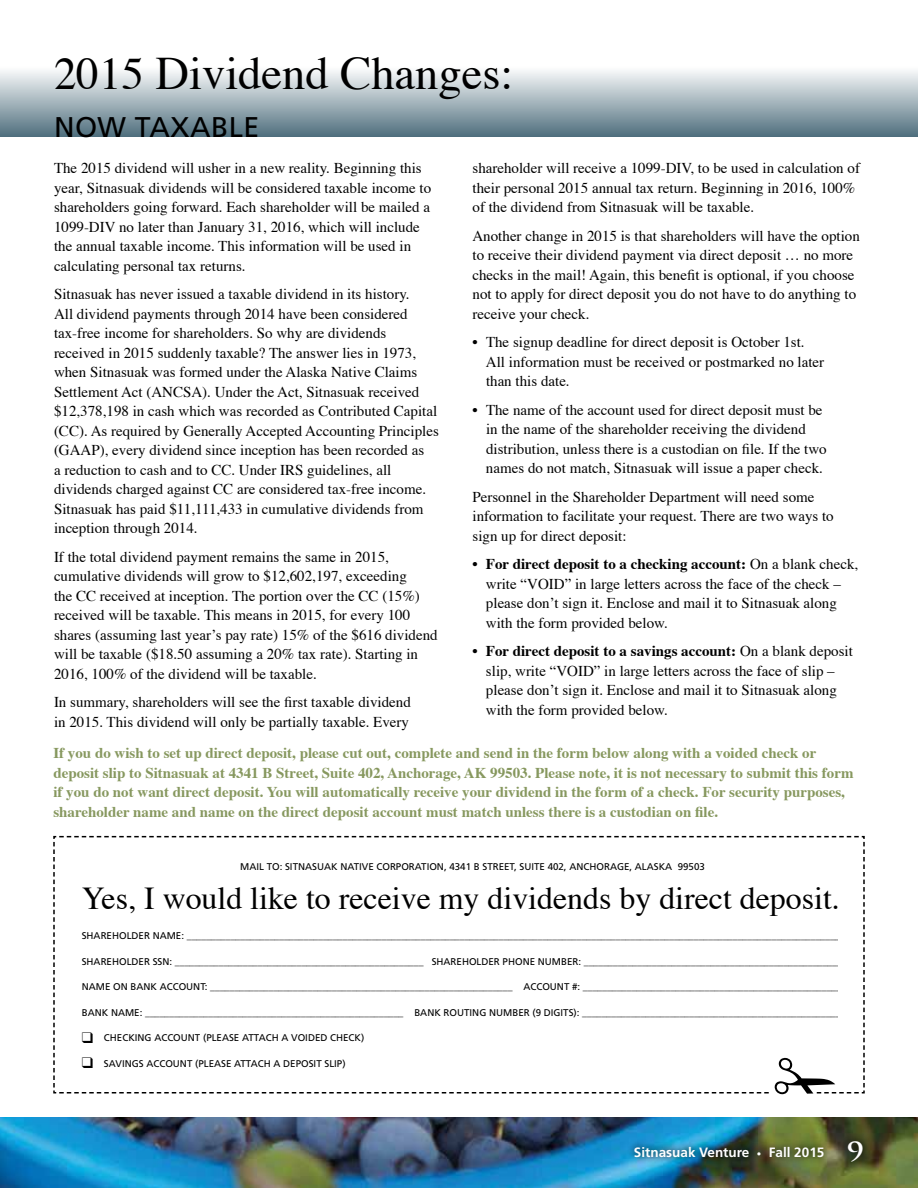
<style>
.page{position:relative;width:918px;height:1188px;background:#fff}
.page>*{position:absolute;margin:0;border:0;box-sizing:border-box;transform-origin:0 0}
.t1{font:46.5px "Times";color:#000}
.t2{font:31.8px "Times";color:#000}
.t3{font:700 30px "Trajan Pro";color:#fff}
.t4{font:28.5px "Frutiger";letter-spacing:.015em;color:#000}
.t5{font:15px/19.5px "Times";color:#000}
.t6{font:700 15px/19.5px "Times";color:#87985f}
.t7{font:700 13.5px "Frutiger";color:#fff}
.t8{font:9.75px "Frutiger";color:#000}
.s1{font-size:45px}
.s2{font-weight:700}
.s3{font-size:9px}
</style>
<div class="page">
<img style="left:0;top:1118px;width:918px;height:70px">
<img style="left:627px;top:1134px;width:243px;height:35px">
<div style="left:0;top:67px;width:918px;height:70px;background:linear-gradient(to bottom,#fdfdfd,#51717f)"></div>
<svg style="left:53px;top:836px;width:812px;height:258px"></svg>
<h1 class="t1" style="left:54px;top:44px;width:461px"><span class="s1">2015</span> Dividend Changes:</h1>
<h3 class="t4" style="left:54px;top:110px;width:207px">NOW TAXABLE</h3>
<p class="t5" style="left:54px;top:159px;width:379px">The 2015 dividend will usher in a new reality. Beginning this year, Sitnasuak dividends will be considered taxable income to shareholders going forward. Each shareholder will be mailed a 1099-DIV no later than January 31, 2016, which will include the annual taxable income. This information will be used in calculating personal tax returns.</p>
<p class="t5" style="left:54px;top:285px;width:386px">Sitnasuak has never issued a taxable dividend in its history.<br>All dividend payments through 2014 have been considered tax-free income for shareholders. So why are dividends received in 2015 suddenly taxable? The answer lies in 1973, when Sitnasuak was formed under the Alaska Native Claims Settlement Act (ANCSA). Under the Act, Sitnasuak received $12,378,198 in cash which was recorded as Contributed Capital (CC). As required by Generally Accepted Accounting Principles (GAAP), every dividend since inception has been recorded as<br>a reduction to cash and to CC. Under IRS guidelines, all dividends charged against CC are considered tax-free income.<br>Sitnasuak has paid $11,111,433 in cumulative dividends from inception through 2014.</p>
<p class="t5" style="left:54px;top:548px;width:385px">If the total dividend payment remains the same in 2015, cumulative dividends will grow to $12,602,197, exceeding<br>the CC received at inception. The portion over the CC (15%) received will be taxable. This means in 2015, for every 100 shares (assuming last year’s pay rate) 15% of the $616 dividend will be taxable ($18.50 assuming a 20% tax rate). Starting in 2016, 100% of the dividend will be taxable.</p>
<p class="t5" style="left:54px;top:693px;width:358px">In summary, shareholders will see the first taxable dividend in 2015. This dividend will only be partially taxable. Every</p>
<p class="t5" style="left:472px;top:159px;width:389px">shareholder will receive a 1099-DIV, to be used in calculation of their personal 2015 annual tax return. Beginning in 2016, 100% of the dividend from Sitnasuak will be taxable.</p>
<p class="t5" style="left:472px;top:227px;width:389px">Another change in 2015 is that shareholders will have the option to receive their dividend payment via direct deposit … no more checks in the mail! Again, this benefit is optional, if you choose not to apply for direct deposit you do not have to do anything to receive your check.</p>
<p class="t5" style="left:486px;top:333px;width:340px;text-indent:-13px">• The signup deadline for direct deposit is October 1st.<br>All information must be received or postmarked no later than this date.</p>
<p class="t5" style="left:486px;top:401px;width:342px;text-indent:-13px">• The name of the account used for direct deposit must be in the name of the shareholder receiving the dividend distribution, unless there is a custodian on file. If the two names do not match, Sitnasuak will issue a paper check.</p>
<p class="t5" style="left:472px;top:488px;width:363px">Personnel in the Shareholder Department will need some information to facilitate your request. There are two ways to sign up for direct deposit:</p>
<p class="t5" style="left:486px;top:555px;width:374px;text-indent:-13px">• <span class="s2">For direct deposit to a checking account:</span> On a blank check, write “VOID” in large letters across the face of the check – please don’t sign it. Enclose and mail it to Sitnasuak along with the form provided below.</p>
<p class="t5" style="left:486px;top:642px;width:368px;text-indent:-13px">• <span class="s2">For direct deposit to a savings account:</span> On a blank deposit slip, write “VOID” in large letters across the face of slip – please don’t sign it. Enclose and mail it to Sitnasuak along with the form provided below.</p>
<p class="t6" style="left:53px;top:744px;width:802px">If you do wish to set up direct deposit, please cut out, complete and send in the form below along with a voided check or deposit slip to Sitnasuak at 4341 B Street, Suite 402, Anchorage, AK 99503. Please note, it is not necessary to submit this form if you do not want direct deposit. You will automatically receive your dividend in the form of a check. For security purposes, shareholder name and name on the direct deposit account must match unless there is a custodian on file.</p>
<p class="t8" style="left:240px;top:861px;width:466px">MAIL TO: SITNASUAK NATIVE CORPORATION, 4341 B STREET, SUITE 402, ANCHORAGE, ALASKA 99503</p>
<h2 class="t2" style="left:82px;top:878px;width:760px">Yes, I would like to receive my dividends by direct deposit.</h2>
<p class="t8" style="left:82px;top:930px;width:770px">SHAREHOLDER NAME: ________________________________________________________________________________________________________________________________________</p>
<p class="t8" style="left:82px;top:956px;width:772px">SHAREHOLDER SSN: ___________________________________________________ SHAREHOLDER PHONE NUMBER: _______________________________________________________</p>
<p class="t8" style="left:82px;top:981px;width:771px">NAME ON BANK ACCOUNT: ______________________________________________________________ ACCOUNT #: _______________________________________________________</p>
<p class="t8" style="left:82px;top:1007px;width:770px">BANK NAME: _____________________________________________________ BANK ROUTING NUMBER (9 DIGITS): _______________________________________________________</p>
<p class="t8" style="left:82px;top:1032px;width:284px">❑ CHECKING ACCOUNT (PLEASE ATTACH A VOIDED CHECK)</p>
<p class="t8" style="left:82px;top:1058px;width:265px">❑ SAVINGS ACCOUNT (PLEASE ATTACH A DEPOSIT SLIP)</p>
<p class="t7" style="left:634px;top:1144px;width:192px">Sitnasuak Venture <span class="s3">•</span> Fall 2015</p>
<h3 class="t3" style="left:847px;top:1131px;width:19px">9</h3>
</div>
